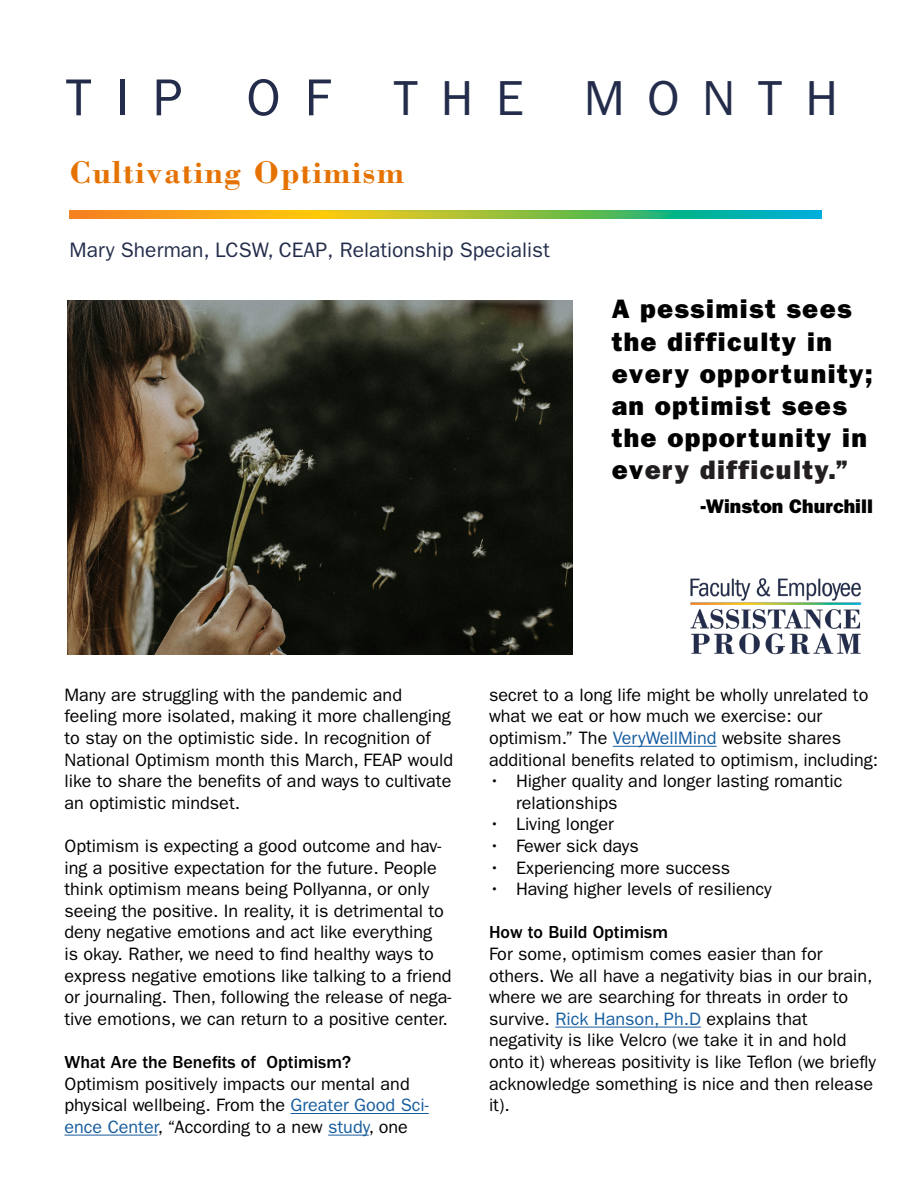
<style>
.page{position:relative;width:918px;height:1188px;background:#fff}
.page>*{position:absolute;margin:0;border:0;box-sizing:border-box;transform-origin:0 0}
.Main_Title_Header{font:49.35px "ITC Franklin Gothic Std";letter-spacing:.46em;color:#232d4b}
.Section_Header_-_14p{font:700 32.4px "Bodoni Std";letter-spacing:.05em;color:#e57200}
.Paragraph_Style_1{font:26.85px/32.1px "ITC Franklin Gothic Std Hvy";letter-spacing:.05em;color:#000}
.Title_Pull_Text{font:21px "ITC Franklin Gothic Std";color:#232d4b}
.Paragraph_Style_2{font:19.8px "ITC Franklin Gothic Std Hvy";color:#000}
.Paragraph_Style_2-2{font:18px/21.6px "ITC Franklin Gothic Std";color:#000}
.Paragraph_Style_2-3{font:500 18px "ITC Franklin Gothic Std";color:#000}
.s1{font-size:52.2px}
.s2{color:#231f20}
.s3{color:#175d9e}
</style>
<div class="page">
<img style="left:68px;top:300px;width:505px;height:354px">
<img style="left:690px;top:578px;width:172px;height:77px">
<img style="left:70px;top:211px;width:752px;height:7px">
<hr style="left:291px;top:1113px;width:138px;height:1px;background:#175d9e">
<hr style="left:64px;top:1135px;width:94px;height:1px;background:#175d9e">
<hr style="left:328px;top:1135px;width:41px;height:1px;background:#175d9e">
<hr style="left:613px;top:746px;width:104px;height:1px;background:#175d9e">
<hr style="left:555px;top:1027px;width:146px;height:1px;background:#175d9e">
<p class="Main_Title_Header" style="left:66px;top:70px;width:774px"><span class="s1">TIP OF</span> THE MONTH</p>
<p class="Section_Header_-_14p" style="left:70px;top:152px;width:336px">Cultivating Optimism</p>
<p class="Title_Pull_Text" style="left:70px;top:238px;width:482px">Mary Sherman, LCSW, CEAP, Relationship Specialist</p>
<p class="Paragraph_Style_1" style="left:612px;top:293px;width:263px">A pessimist sees the difficulty in every opportunity; an optimist sees the opportunity in ev<span class="s2">ery difficulty.”</span></p>
<p class="Paragraph_Style_2" style="left:701px;top:495px;width:174px">-Winston Churchill</p>
<p class="Paragraph_Style_2-2" style="left:64px;top:684px;width:390px">Many are struggling with the pandemic and feeling more isolated, making it more challenging to stay on the optimistic side. In recognition of National Optimism month this March, FEAP would like to share the benefits of and ways to cultivate an optimistic mindset.</p>
<p class="Paragraph_Style_2-2" style="left:64px;top:835px;width:388px">Optimism is expecting a good outcome and hav&shy;ing a positive expectation for the future. People think optimism means being Pollyanna, or only seeing the positive. In reality, it is detrimental to deny negative emotions and act like everything<br>is okay. Rather, we need to find healthy ways to express negative emotions like talking to a friend or journaling. Then, following the release of nega&shy;tive emotions, we can return to a positive center.</p>
<p class="Paragraph_Style_2-3" style="left:64px;top:1052px;width:288px">What Are the Benefits of Optimism?</p>
<p class="Paragraph_Style_2-2" style="left:64px;top:1073px;width:366px">Optimism positively impacts our mental and physical wellbeing. From the <span class="s3">Greater Good Sci&shy;ence Center</span>, “According to a new <span class="s3">study</span>, one</p>
<p class="Paragraph_Style_2-2" style="left:489px;top:684px;width:391px">secret to a long life might be wholly unrelated to what we eat or how much we exercise: our optimism.” The <span class="s3">VeryWellMind</span> website shares additional benefits related to optimism, including:</p>
<p class="Paragraph_Style_2-2" style="left:516px;top:770px;width:328px;text-indent:-27px">• Higher quality and longer lasting romantic relationships</p>
<p class="Paragraph_Style_2-2" style="left:489px;top:814px;width:126px">• Living longer</p>
<p class="Paragraph_Style_2-2" style="left:489px;top:835px;width:151px">• Fewer sick days</p>
<p class="Paragraph_Style_2-2" style="left:489px;top:857px;width:243px">• Experiencing more success</p>
<p class="Paragraph_Style_2-2" style="left:489px;top:878px;width:284px">• Having higher levels of resiliency</p>
<p class="Paragraph_Style_2-3" style="left:489px;top:922px;width:181px">How to Build Optimism</p>
<p class="Paragraph_Style_2-2" style="left:489px;top:943px;width:388px">For some, optimism comes easier than for others. We all have a negativity bias in our brain, where we are searching for threats in order to survive. <span class="s3">Rick Hanson, Ph.D</span> explains that negativity is like Velcro (we take it in and hold onto it) whereas positivity is like Teflon (we briefly acknowledge something is nice and then release it).</p>
</div>
